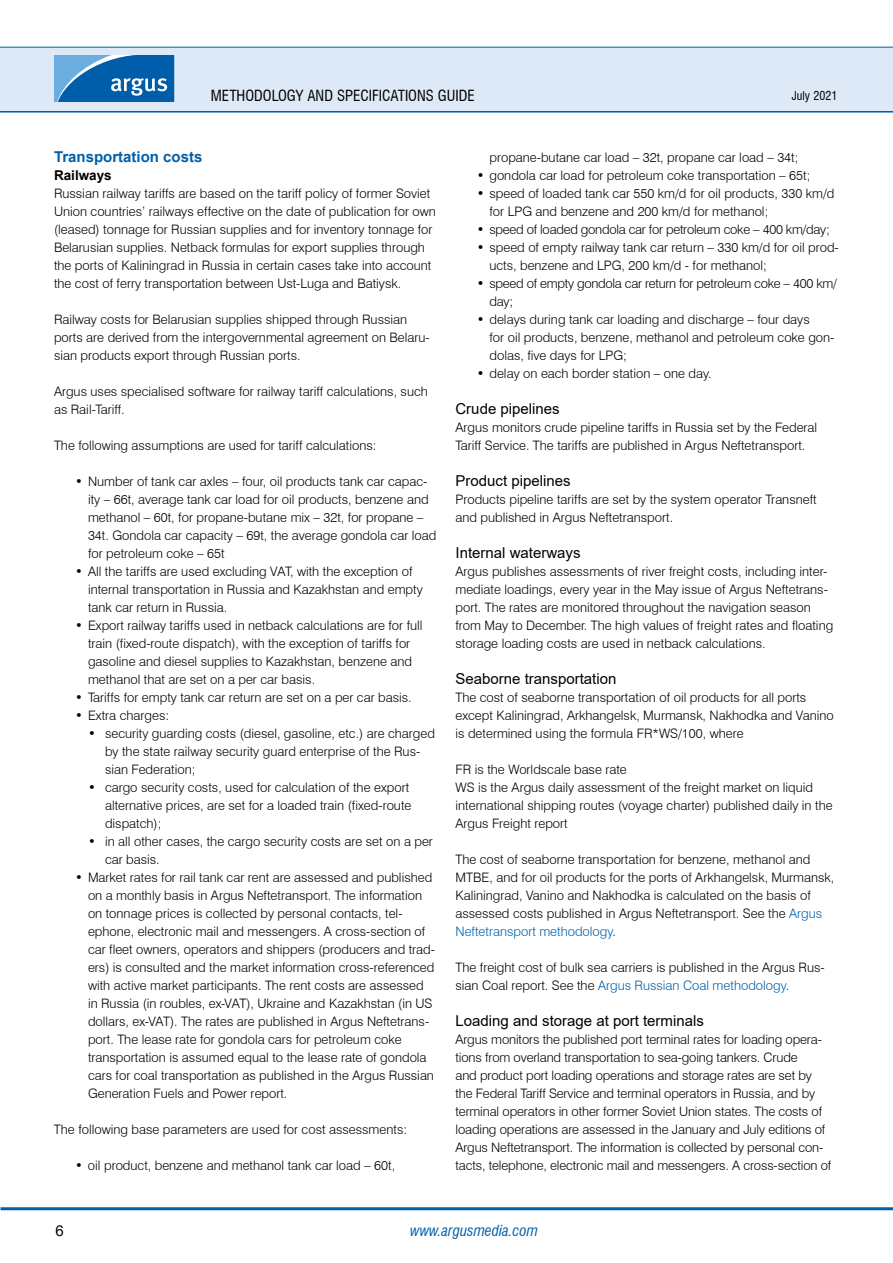
<style>
.page{position:relative;width:893px;height:1263px;background:#fff}
.page>*{position:absolute;margin:0;border:0;box-sizing:border-box;transform-origin:0 0}
.t1{font:15px "Arial";color:#000}
.t2{font:condensed 15px "Swiss 721 BT";color:#000}
.t3{font:700 15px "Arial";color:#0060a9}
.t4{font:italic condensed 15px "Swiss 721 BT";color:#0060a9}
.t5{font:700 13.5px "Arial";color:#000}
.t6{font:300 13.05px/18px "Swiss 721 BT";color:#000}
.t7{font:300 13.05px/18px "Swiss 721 BT";letter-spacing:-.02em;color:#000}
.t8{font:condensed 12px "Swiss 721 BT";color:#000}
.s1{color:#0060a9}
</style>
<div class="page">
<hr style="left:0;top:110px;width:893px;height:3px;background:#0060a9">
<div style="left:0;top:47px;width:893px;height:64px;background:#dee9f7"></div>
<hr style="left:0;top:47px;width:893px;height:1px;background:#0060a9">
<hr style="left:1px;top:1207px;width:892px;height:3px;background:#0060a9">
<svg style="left:54px;top:55px;width:120px;height:47px;background:#2f7dbc"></svg>
<p class="t2" style="left:211px;top:86px;width:265px">METHODOLOGY AND SPECIFICATIONS GUIDE</p>
<p class="t8" style="left:792px;top:88px;width:47px">JULY 2021</p>
<p class="t3" style="left:54px;top:146px;width:150px">Transportation costs</p>
<p class="t5" style="left:54px;top:166px;width:59px">Railways</p>
<p class="t6" style="left:54px;top:184px;width:383px">Russian railway tariffs are based on the tariff policy of former Soviet Union countries’ railways effective on the date of publication for own (leased) tonnage for Russian supplies and for inventory tonnage for Belarusian supplies. Netback formulas for export supplies through the ports of Kaliningrad in Russia in certain cases take into account the cost of ferry transportation between Ust-Luga and Batiysk.</p>
<p class="t6" style="left:54px;top:310px;width:377px">Railway costs for Belarusian supplies shipped through Russian ports are derived from the intergovernmental agreement on Belaru&shy;sian products export through Russian ports.</p>
<p class="t6" style="left:54px;top:382px;width:375px">Argus uses specialised software for railway tariff calculations, such as Rail-Tariff.</p>
<p class="t6" style="left:54px;top:436px;width:324px">The following assumptions are used for tariff calculations:</p>
<p class="t6" style="left:88px;top:472px;width:350px;text-indent:-13px">• Number of tank car axles – four, oil products tank car capac&shy;ity – 66t, average tank car load for oil products, benzene and methanol – 60t, for propane-butane mix – 32t, for propane – 34t. Gondola car capacity – 69t, the average gondola car load for petroleum coke – 65t</p>
<p class="t6" style="left:88px;top:562px;width:336px;text-indent:-13px">• All the tariffs are used excluding VAT, with the exception of internal transportation in Russia and Kazakhstan and empty tank car return in Russia.</p>
<p class="t6" style="left:88px;top:616px;width:336px;text-indent:-13px">• Export railway tariffs used in netback calculations are for full train (fixed-route dispatch), with the exception of tariffs for gasoline and diesel supplies to Kazakhstan, benzene and methanol that are set on a per car basis.</p>
<p class="t6" style="left:75px;top:688px;width:338px">• Tariffs for empty tank car return are set on a per car basis.</p>
<p class="t6" style="left:75px;top:706px;width:95px">• Extra charges:</p>
<p class="t6" style="left:105px;top:724px;width:331px;text-indent:-17px">• security guarding costs (diesel, gasoline, etc.) are charged by the state railway security guard enterprise of the Rus&shy;sian Federation;</p>
<p class="t6" style="left:105px;top:778px;width:308px;text-indent:-17px">• cargo security costs, used for calculation of the export alternative prices, are set for a loaded train (fixed-route dispatch);</p>
<p class="t6" style="left:105px;top:832px;width:329px;text-indent:-17px">• in all other cases, the cargo security costs are set on a per car basis.</p>
<p class="t6" style="left:88px;top:868px;width:349px;text-indent:-13px">• Market rates for rail tank car rent are assessed and published on a monthly basis in Argus Neftetransport. The information on tonnage prices is collected by personal contacts, tel&shy;ephone, electronic mail and messengers. A cross-section of car fleet owners, operators and shippers (producers and trad&shy;ers) is consulted and the market information cross-referenced with active market participants. The rent costs are assessed in Russia (in roubles, ex-VAT), Ukraine and Kazakhstan (in US dollars, ex-VAT). The rates are published in Argus Neftetrans&shy;port. The lease rate for gondola cars for petroleum coke transportation is assumed equal to the lease rate of gondola cars for coal transportation as published in the Argus Russian Generation Fuels and Power report.</p>
<p class="t6" style="left:54px;top:1120px;width:355px">The following base parameters are used for cost assessments:</p>
<p class="t6" style="left:75px;top:1156px;width:321px">• oil product, benzene and methanol tank car load – 60t,</p>
<p class="t6" style="left:489px;top:148px;width:311px">propane-butane car load – 32t, propane car load – 34t;</p>
<p class="t6" style="left:477px;top:166px;width:335px">• gondola car load for petroleum coke transportation – 65t;</p>
<p class="t6" style="left:489px;top:184px;width:346px;text-indent:-13px">• speed of loaded tank car 550 km/d for oil products, 330 km/d for LPG and benzene and 200 km/d for methanol;</p>
<p class="t7" style="left:477px;top:220px;width:355px">• speed of loaded gondola car for petroleum coke – 400 km/day;</p>
<p class="t6" style="left:489px;top:238px;width:351px;text-indent:-13px">• speed of empty railway tank car return – 330 km/d for oil prod&shy;ucts, benzene and LPG, 200 km/d - for methanol;</p>
<p class="t7" style="left:489px;top:274px;width:349px;text-indent:-13px">• speed of empty gondola car return for petroleum coke – 400 km/ day;</p>
<p class="t6" style="left:489px;top:310px;width:346px;text-indent:-13px">• delays during tank car loading and discharge – four days<br>for oil products, benzene, methanol and petroleum coke gon&shy;dolas, five days for LPG;</p>
<p class="t6" style="left:477px;top:364px;width:237px">• delay on each border station – one day.</p>
<p class="t1" style="left:455px;top:398px;width:106px">Crude pipelines</p>
<p class="t6" style="left:455px;top:418px;width:363px">Argus monitors crude pipeline tariffs in Russia set by the Federal<br>Tariff Service. The tariffs are published in Argus Neftetransport.</p>
<p class="t1" style="left:455px;top:470px;width:117px">Product pipelines</p>
<p class="t6" style="left:455px;top:490px;width:363px">Products pipeline tariffs are set by the system operator Transneft and published in Argus Neftetransport.</p>
<p class="t1" style="left:455px;top:542px;width:127px">Internal waterways</p>
<p class="t6" style="left:455px;top:562px;width:379px">Argus publishes assessments of river freight costs, including inter&shy;mediate loadings, every year in the May issue of Argus Neftetrans&shy;port. The rates are monitored throughout the navigation season from May to December. The high values of freight rates and floating storage loading costs are used in netback calculations.</p>
<p class="t1" style="left:455px;top:668px;width:162px">Seaborne transportation</p>
<p class="t6" style="left:455px;top:688px;width:380px">The cost of seaborne transportation of oil products for all ports except Kaliningrad, Arkhangelsk, Murmansk, Nakhodka and Vanino is determined using the formula FR*WS/100, where</p>
<p class="t6" style="left:455px;top:760px;width:379px">FR is the Worldscale base rate<br>WS is the Argus daily assessment of the freight market on liquid international shipping routes (voyage charter) published daily in the Argus Freight report</p>
<p class="t6" style="left:455px;top:850px;width:380px">The cost of seaborne transportation for benzene, methanol and MTBE, and for oil products for the ports of Arkhangelsk, Murmansk, Kaliningrad, Vanino and Nakhodka is calculated on the basis of assessed costs published in Argus Neftetransport. See the <span class="s1">Argus Neftetransport methodology</span>.</p>
<p class="t6" style="left:455px;top:958px;width:371px">The freight cost of bulk sea carriers is published in the Argus Rus&shy;sian Coal report. See the <span class="s1">Argus Russian Coal methodology</span>.</p>
<p class="t1" style="left:455px;top:1010px;width:250px">Loading and storage at port terminals</p>
<p class="t6" style="left:455px;top:1030px;width:377px">Argus monitors the published port terminal rates for loading opera&shy;tions from overland transportation to sea-going tankers. Crude<br>and product port loading operations and storage rates are set by the Federal Tariff Service and terminal operators in Russia, and by terminal operators in other former Soviet Union states. The costs of loading operations are assessed in the January and July editions of Argus Neftetransport. The information is collected by personal con&shy;tacts, telephone, electronic mail and messengers. A cross-section of</p>
<p class="t1" style="left:55px;top:1220px;width:10px">6</p>
<p class="t4" style="left:410px;top:1221px;width:129px">www.argusmedia.com</p>
</div>
